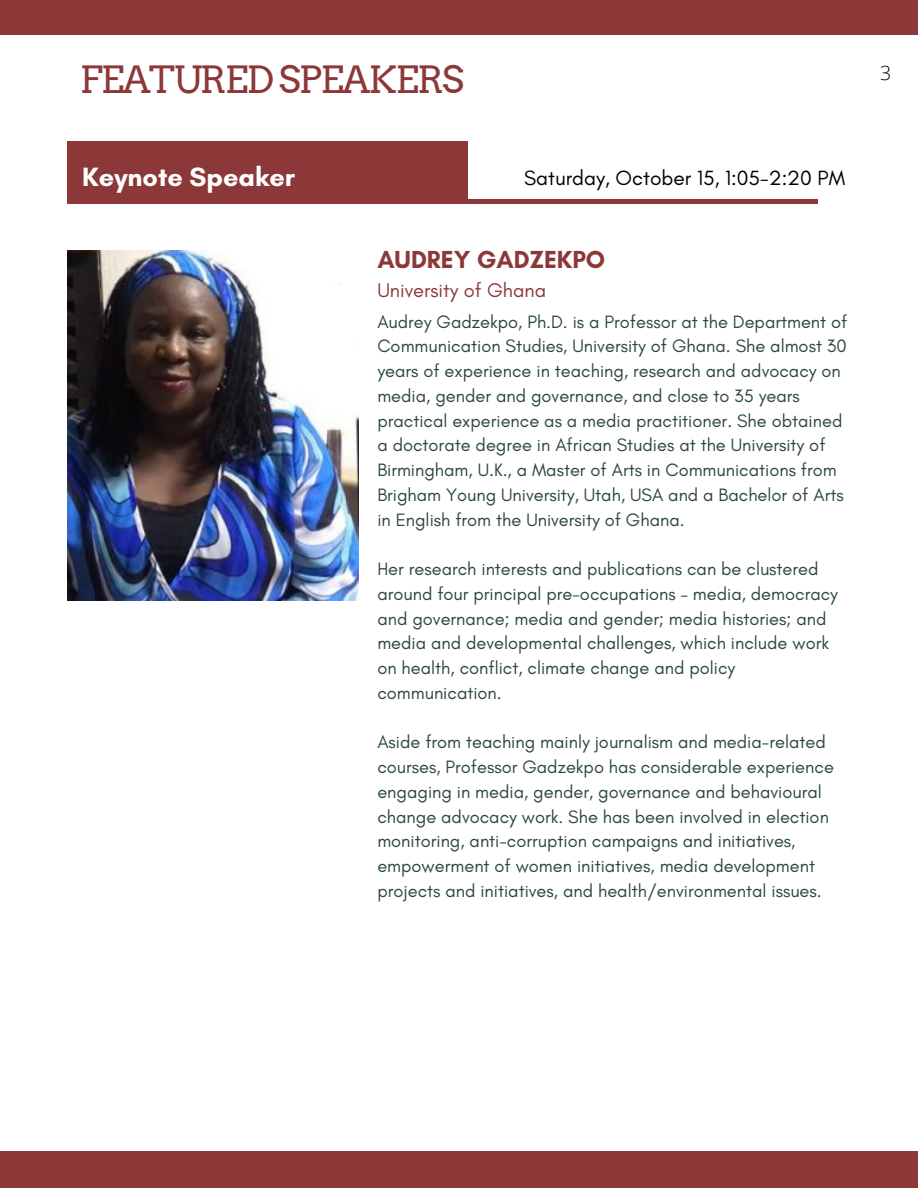
<style>
.page{position:relative;width:918px;height:1188px;background:#fff}
.page>*{position:absolute;margin:0;border:0;box-sizing:border-box;transform-origin:0 0}
.t1{font:37.65px "Arvo";letter-spacing:-.05em;color:#8c3839}
.t2{font:700 27px "Glacial Indifference";color:#fff}
.t3{font:700 25.05px "Glacial Indifference";color:#8c3839}
.t4{font:21px "Glacial Indifference";color:#000}
.t5{font:20.1px "Glacial Indifference";color:#8c3839}
.t6{font:300 19.5px "Open Sans";color:#000}
.t7{font:18.3px/24.8px "Glacial Indifference";color:#2b4743}
</style>
<div class="page">
<hr style="left:68px;top:200px;width:750px;height:4px;background:#8c3839">
<div style="left:67px;top:141px;width:400px;height:63px;background:#8c3839"></div>
<div style="left:0;top:1151px;width:918px;height:37px;background:#8c3839"></div>
<div style="left:0;top:0;width:918px;height:35px;background:#8c3839"></div>
<img style="left:67px;top:251px;width:292px;height:350px">
<h1 class="t1" style="left:80px;top:57px;width:386px">FEATURED SPEAKERS</h1>
<h2 class="t2" style="left:82px;top:160px;width:214px">Keynote Speaker</h2>
<p class="t4" style="left:524px;top:165px;width:323px">Saturday, October 15, 1:05-2:20 PM</p>
<h3 class="t3" style="left:377px;top:244px;width:229px">AUDREY GADZEKPO</h3>
<p class="t5" style="left:377px;top:278px;width:170px">University of Ghana</p>
<p class="t7" style="left:377px;top:309px;width:472px">Audrey Gadzekpo, Ph.D. is a Professor at the Department of Communication Studies, University of Ghana. She almost 30 years of experience in teaching, research and advocacy on media, gender and governance, and close to 35 years practical experience as a media practitioner. She obtained a doctorate degree in African Studies at the University of Birmingham, U.K., a Master of Arts in Communications from Brigham Young University, Utah, USA and a Bachelor of Arts in English from the University of Ghana.</p>
<p class="t7" style="left:377px;top:556px;width:462px">Her research interests and publications can be clustered around four principal pre-occupations – media, democracy and governance; media and gender; media histories; and media and developmental challenges, which include work on health, conflict, climate change and policy communication.</p>
<p class="t7" style="left:377px;top:730px;width:458px">Aside from teaching mainly journalism and media-related courses, Professor Gadzekpo has considerable experience engaging in media, gender, governance and behavioural change advocacy work. She has been involved in election monitoring, anti-corruption campaigns and initiatives, empowerment of women initiatives, media development projects and initiatives, and health/environmental issues.</p>
<p class="t6" style="left:880px;top:59px;width:13px">3</p>
</div>
